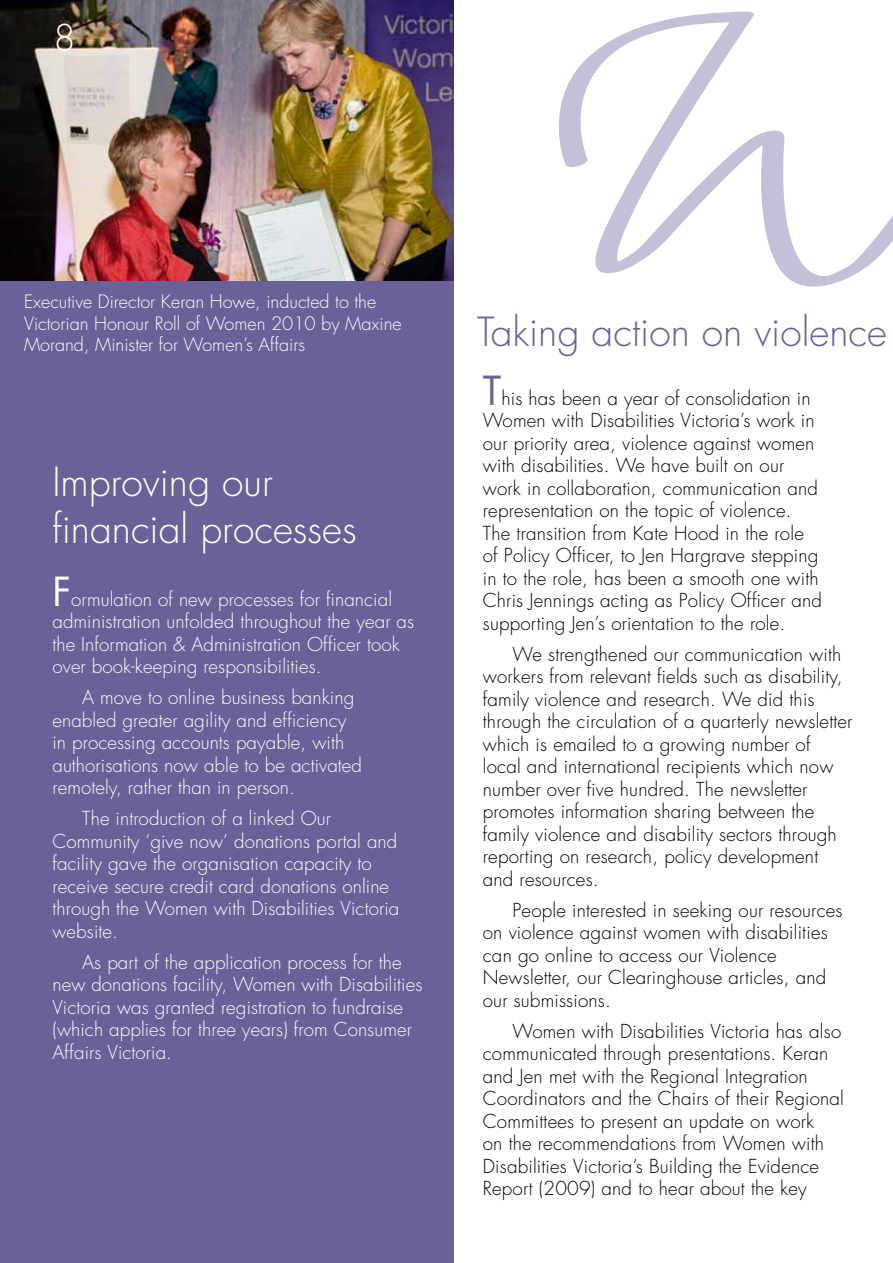
<style>
.page{position:relative;width:893px;height:1263px;background:#fff}
.page>*{position:absolute;margin:0;border:0;box-sizing:border-box;transform-origin:0 0}
.t1{font:300 39px/46.8px "Futura Std";color:#fff}
.t2{font:300 39px "Futura Std";color:#696298}
.t3{font:300 36px "Futura Std";color:#fff}
.t4{font:300 18.75px/22.5px "Futura Std";letter-spacing:.01em;color:#000}
.t5{font:300 18.75px/22.5px "Futura Std";letter-spacing:.005em;color:#fff}
.t6{font:300 18px/21.6px "Futura Std";color:#fff}
.s1{font-weight:400;font-size:39px}
.s2{font-weight:400;font-size:39px;color:#696298}
</style>
<div class="page">
<svg style="left:559px;top:11px;width:334px;height:276px"></svg>
<div style="left:0;top:0;width:454px;height:1263px;background:#696298"></div>
<img style="left:0;top:0;width:454px;height:280px">
<h2 class="t3" style="left:54px;top:16px;width:24px">8</h2>
<p class="t6" style="left:24px;top:291px;width:379px">Executive Director Keran Howe, inducted to the<br>Victorian Honour Roll of Women 2010 by Maxine<br>Morand, Minister for Women’s Affairs</p>
<h1 class="t1" style="left:52px;top:459px;width:306px">Improving our financial processes</h1>
<p class="t5" style="left:52px;top:588px;width:363px"><span class="s1">F</span>ormulation of new processes for financial administration unfolded throughout the year as the Information &amp; Administration Officer took over book-keeping responsibilities.</p>
<p class="t5" style="left:52px;top:687px;width:311px;text-indent:30px">A move to online business banking enabled greater agility and efficiency in processing accounts payable, with authorisations now able to be activated remotely, rather than in person.</p>
<p class="t5" style="left:52px;top:808px;width:348px;text-indent:30px">The introduction of a linked Our Community ‘give now’ donations portal and facility gave the organisation capacity to receive secure credit card donations online through the Women with Disabilities Victoria website.</p>
<p class="t5" style="left:52px;top:951px;width:371px;text-indent:30px">As part of the application process for the new donations facility, Women with Disabilities Victoria was granted registration to fundraise (which applies for three years) from Consumer Affairs Victoria.</p>
<h1 class="t2" style="left:477px;top:308px;width:411px">Taking action on violence</h1>
<p class="t4" style="left:483px;top:387px;width:341px"><span class="s2">T</span>his has been a year of consolidation in Women with Disabilities Victoria’s work in our priority area, violence against women with disabilities. We have built on our work in collaboration, communication and representation on the topic of violence.<br>The transition from Kate Hood in the role of Policy Officer, to Jen Hargrave stepping in to the role, has been a smooth one with Chris Jennings acting as Policy Officer and supporting Jen’s orientation to the role.</p>
<p class="t4" style="left:483px;top:643px;width:371px;text-indent:30px">We strengthened our communication with workers from relevant fields such as disability, family violence and research. We did this through the circulation of a quarterly newsletter which is emailed to a growing number of local and international recipients which now number over five hundred. The newsletter promotes information sharing between the family violence and disability sectors through reporting on research, policy development and resources.</p>
<p class="t4" style="left:483px;top:899px;width:361px;text-indent:30px">People interested in seeking our resources on violence against women with disabilities can go online to access our Violence Newsletter, our Clearinghouse articles, and our submissions.</p>
<p class="t4" style="left:483px;top:1020px;width:363px;text-indent:30px">Women with Disabilities Victoria has also communicated through presentations. Keran and Jen met with the Regional Integration Coordinators and the Chairs of their Regional Committees to present an update on work<br>on the recommendations from Women with Disabilities Victoria’s Building the Evidence Report (2009) and to hear about the key</p>
</div>
